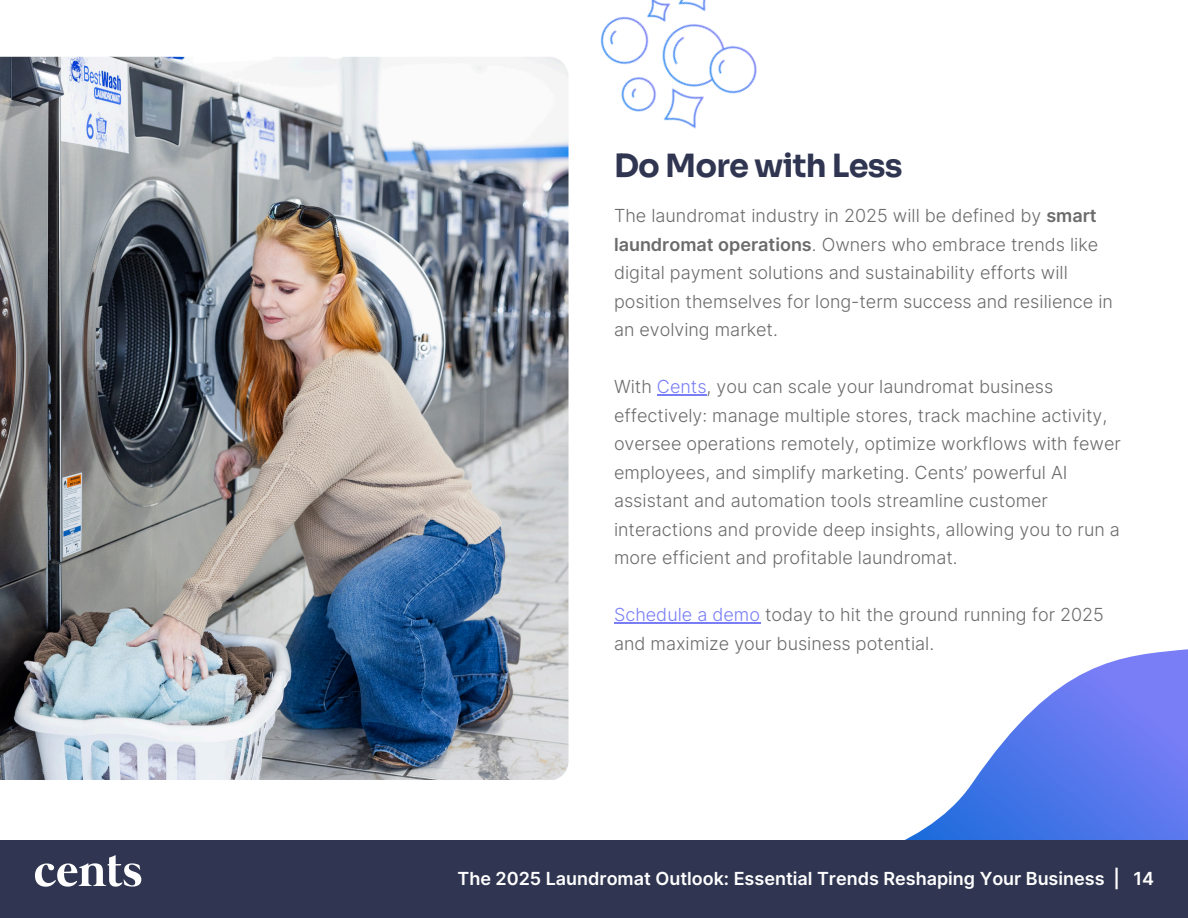
<style>
.page{position:relative;width:1188px;height:918px;background:#fff}
.page>*{position:absolute;margin:0;border:0;box-sizing:border-box;transform-origin:0 0}
.t1{font:700 32px "Sora";letter-spacing:-.025em;color:#303651}
.t2{font:300 18px/28.4px "Inter";color:#6b6b6b}
.t3{font:600 18px "Inter";color:#fff}
.s1{font-weight:600}
.s2{color:#797ef6}
</style>
<div class="page">
<svg style="left:905px;top:649px;width:283px;height:191px"></svg>
<div style="left:0;top:840px;width:1188px;height:78px;background:#303651"></div>
<svg style="left:35px;top:855px;width:106px;height:32px"></svg>
<img style="left:0;top:57px;width:569px;height:723px">
<img style="left:600px;top:0;width:157px;height:129px">
<hr style="left:657px;top:395px;width:50px;height:1px;background:#797ef6">
<hr style="left:614px;top:623px;width:146px;height:1px;background:#797ef6">
<p class="t1" style="left:614px;top:146px;width:290px">Do More with Less</p>
<h1 class="t2" style="left:614px;top:202px;width:501px">The laundromat industry in 2025 will be defined by <span class="s1">smart laundromat operations</span>. Owners who embrace trends like digital payment solutions and sustainability efforts will position themselves for long-term success and resilience in an evolving market.</h1>
<p class="t2" style="left:614px;top:373px;width:508px">With <span class="s2">Cents</span>, you can scale your laundromat business effectively: manage multiple stores, track machine activity, oversee operations remotely, optimize workflows with fewer employees, and simplify marketing. Cents’ powerful AI assistant and automation tools streamline customer interactions and provide deep insights, allowing you to run a more efficient and profitable laundromat.</p>
<p class="t2" style="left:614px;top:601px;width:492px"><span class="s2">Schedule a demo</span> today to hit the ground running for 2025 and maximize your business potential.</p>
<p class="t3" style="left:457px;top:867px;width:698px">The 2025 Laundromat Outlook: Essential Trends Reshaping Your Business | 14</p>
</div>
